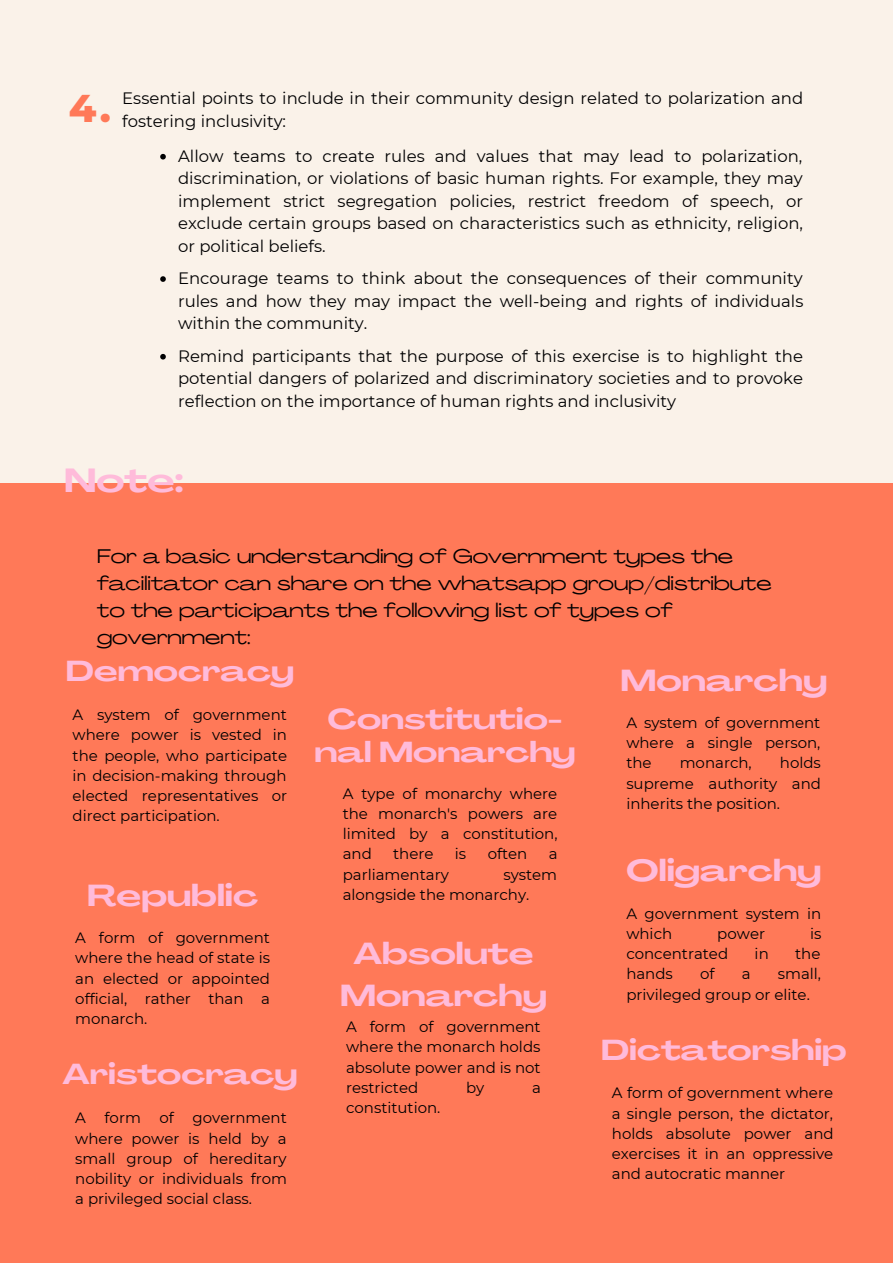
<style>
.page{position:relative;width:893px;height:1264px;background:#fff}
.page>*{position:absolute;margin:0;border:0;box-sizing:border-box;transform-origin:0 0}
.t1{font:800 39.45px "Montserrat";color:#ff7958}
.t2{font:700 33px "Agrandir Grand";color:#ffbbda}
.t3{font:700 30px/41.5px "Agrandir Grand";color:#ffbbda;text-align:center}
.t4{font:700 28.5px/32.5px "Agrandir Grand";color:#ffbbda;text-align:center}
.t5{font:19.5px/27px "Agrandir Grand";color:#000001}
.t6{font:16.5px/22.5px "Montserrat";color:#000001;text-align:justify}
.t7{font:15px/20.2px "Montserrat";color:#000001;text-align:justify}
</style>
<div class="page">
<div style="left:0;top:0;width:892px;height:1262px;background:#faf2e9"></div>
<svg style="left:160px;top:154px;width:6px;height:5px"></svg>
<svg style="left:160px;top:276px;width:6px;height:6px"></svg>
<svg style="left:160px;top:354px;width:6px;height:5px"></svg>
<div style="left:0;top:483px;width:892px;height:779px;background:#ff7958"></div>
<p class="t1" style="left:69px;top:84px;width:43px">4.</p>
<p class="t6" style="left:122px;top:87px;width:682px">Essential points to include in their community design related to polarization and fostering inclusivity:</p>
<p class="t6" style="left:178px;top:145px;width:626px">Allow teams to create rules and values that may lead to polarization, discrimination, or violations of basic human rights. For example, they may implement strict segregation policies, restrict freedom of speech, or exclude certain groups based on characteristics such as ethnicity, religion, or political beliefs.</p>
<p class="t6" style="left:178px;top:267px;width:626px">Encourage teams to think about the consequences of their community rules and how they may impact the well-being and rights of individuals within the community.</p>
<p class="t6" style="left:178px;top:344px;width:626px">Remind participants that the purpose of this exercise is to highlight the potential dangers of polarized and discriminatory societies and to provoke reflection on the importance of human rights and inclusivity</p>
<p class="t2" style="left:64px;top:467px;width:121px">Note:</p>
<p class="t5" style="left:97px;top:544px;width:676px">For a basic understanding of Government types the facilitator can share on the whatsapp group/distribute to the participants the following list of types of government:</p>
<p class="t4" style="left:66px;top:657px;width:230px">Democracy</p>
<p class="t7" style="left:73px;top:704px;width:216px">A system of government where power is vested in the people, who participate in decision-making through elected representatives or direct participation.</p>
<p class="t3" style="left:87px;top:877px;width:173px">Republic</p>
<p class="t7" style="left:75px;top:927px;width:196px">A form of government where the head of state is an elected or appointed official, rather than a monarch.</p>
<p class="t4" style="left:63px;top:1060px;width:236px">Aristocracy</p>
<p class="t7" style="left:75px;top:1107px;width:213px">A form of government where power is held by a small group of hereditary nobility or individuals from a privileged social class.</p>
<p class="t4" style="left:314px;top:705px;width:263px">Constitutio&shy;nal Monarchy</p>
<p class="t7" style="left:343px;top:783px;width:216px">A type of monarchy where the monarch's powers are limited by a constitution, and</p>
<p class="t7" style="left:393px;top:843px;width:42px">there</p>
<p class="t7" style="left:455px;top:843px;width:13px">is</p>
<p class="t7" style="left:487px;top:843px;width:41px">often</p>
<p class="t7" style="left:548px;top:843px;width:10px">a</p>
<p class="t7" style="left:343px;top:864px;width:108px">parliamentary</p>
<p class="t7" style="left:343px;top:864px;width:216px;text-indent:161px">system alongside the monarchy.</p>
<p class="t3" style="left:340px;top:936px;width:208px">Absolute<br>Monarchy</p>
<p class="t7" style="left:346px;top:1016px;width:196px">A form of government where the monarch holds absolute power and is not restricted</p>
<p class="t7" style="left:466px;top:1077px;width:20px">by</p>
<p class="t7" style="left:532px;top:1077px;width:10px">a</p>
<p class="t7" style="left:346px;top:1097px;width:96px">constitution.</p>
<p class="t3" style="left:620px;top:662px;width:208px">Monarchy</p>
<p class="t7" style="left:626px;top:712px;width:195px">A system of government where a single person, the</p>
<p class="t7" style="left:626px;top:752px;width:196px;text-indent:153px">holds supreme authority and inherits the position.</p>
<p class="t7" style="left:679px;top:752px;width:74px">monarch,</p>
<p class="t3" style="left:626px;top:853px;width:197px">Oligarchy</p>
<p class="t7" style="left:626px;top:903px;width:196px">A government system in which</p>
<p class="t7" style="left:717px;top:923px;width:49px">power</p>
<p class="t7" style="left:810px;top:923px;width:13px">is</p>
<p class="t7" style="left:626px;top:943px;width:103px">concentrated</p>
<p class="t7" style="left:754px;top:943px;width:16px">in</p>
<p class="t7" style="left:795px;top:943px;width:27px">the</p>
<p class="t7" style="left:626px;top:963px;width:48px">hands</p>
<p class="t7" style="left:700px;top:963px;width:16px">of</p>
<p class="t7" style="left:741px;top:963px;width:10px">a</p>
<p class="t7" style="left:626px;top:963px;width:196px;text-indent:151px">small, privileged group or elite.</p>
<p class="t4" style="left:601px;top:1036px;width:247px">Dictatorship</p>
<p class="t7" style="left:611px;top:1082px;width:223px">A form of government where a single person, the dictator, holds absolute power and exercises it in an oppressive and autocratic manner</p>
</div>
